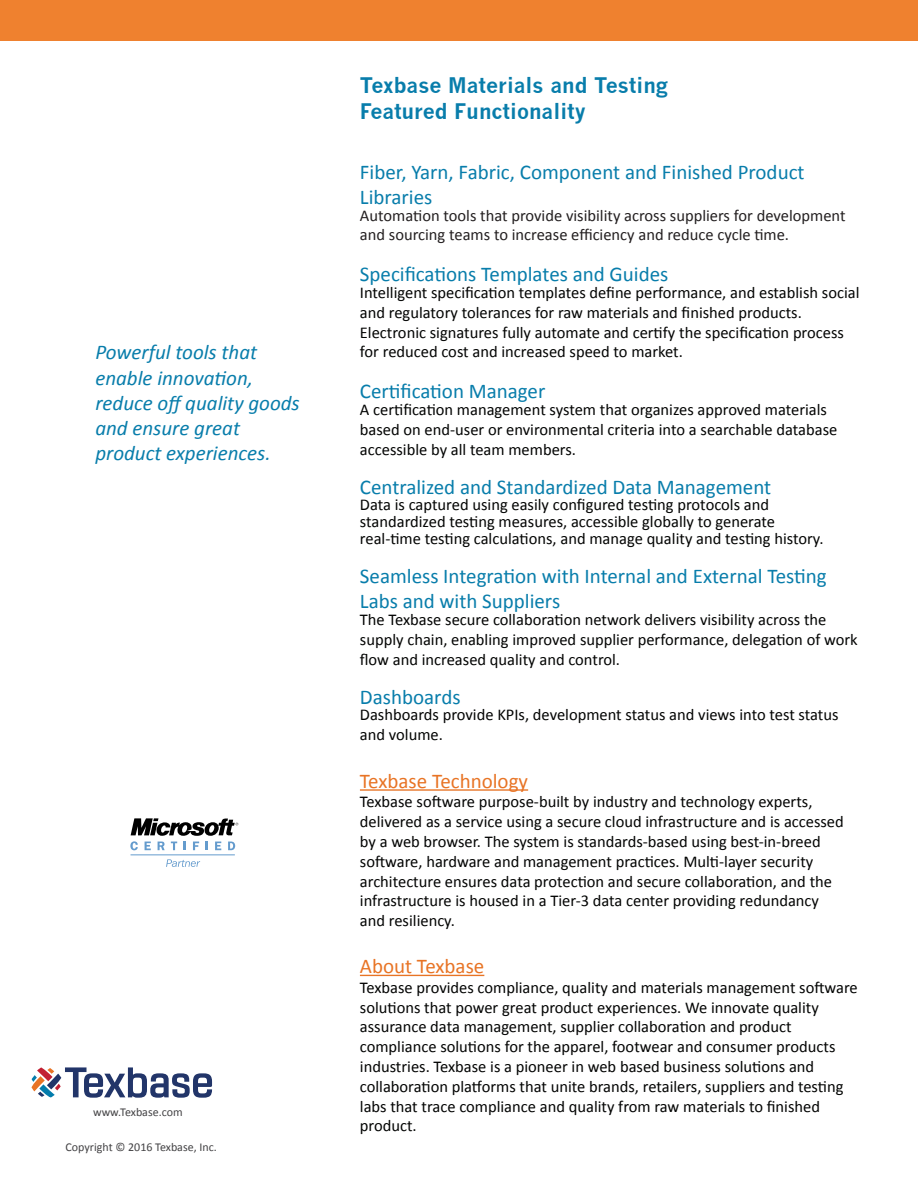
<style>
.page{position:relative;width:918px;height:1188px;background:#fff}
.page>*{position:absolute;margin:0;border:0;box-sizing:border-box;transform-origin:0 0}
.t1{font:21px/25.2px "Calibri";color:#087dab}
.t2{font:italic 21px/25.2px "Calibri";color:#087dab}
.t3{font:700 21px/25.2px "News Gothic";color:#087dab}
.t4{font:21px "Calibri";color:#e87425}
.t5{font:16.5px/19.8px "Calibri";color:#030403}
.t6{font:16.5px/19.8px "Calibri";color:#231f20}
.t7{font:12px "Calibri";color:#434244}
</style>
<div class="page">
<div style="left:0;top:0;width:918px;height:41px;background:#ef812f"></div>
<hr style="left:360px;top:789px;width:168px;height:2px;background:#e87425">
<hr style="left:360px;top:975px;width:124px;height:1px;background:#e87425">
<svg style="left:32px;top:1067px;width:180px;height:31px"></svg>
<hr style="left:131px;top:854px;width:104px;height:1px;background:#649bcd">
<svg style="left:166px;top:859px;width:34px;height:8px"></svg>
<svg style="left:130px;top:818px;width:108px;height:32px"></svg>
<p class="t2" style="left:95px;top:339px;width:206px">Powerful tools that enable innovation, reduce off quality goods and ensure great product experiences.</p>
<p class="t7" style="left:93px;top:1104px;width:91px">www.Texbase.com</p>
<p class="t7" style="left:66px;top:1139px;width:153px">Copyright © 2016 Texbase, Inc.</p>
<p class="t3" style="left:360px;top:73px;width:310px">Texbase Materials and Testing<br>Featured Functionality</p>
<p class="t1" style="left:360px;top:159px;width:446px">Fiber, Yarn, Fabric, Component and Finished Product<br>Libraries</p>
<p class="t6" style="left:360px;top:205px;width:487px">Automation tools that provide visibility across suppliers for development and sourcing teams to increase efficiency and reduce cycle time.</p>
<p class="t1" style="left:360px;top:262px;width:310px">Specifications Templates and Guides</p>
<p class="t5" style="left:360px;top:283px;width:501px">Intelligent specification templates define performance, and establish social and regulatory tolerances for raw materials and finished products.<br>Electronic signatures fully automate and certify the specification process for reduced cost and increased speed to market.</p>
<p class="t1" style="left:360px;top:379px;width:187px">Certification Manager</p>
<p class="t5" style="left:360px;top:400px;width:479px">A certification management system that organizes approved materials based on end-user or environmental criteria into a searchable database accessible by all team members.</p>
<p class="t1" style="left:360px;top:474px;width:413px">Centralized and Standardized Data Management</p>
<p class="t5" style="left:360px;top:497px;width:465px;line-height:16.8px">Data is captured using easily configured testing protocols and standardized testing measures, accessible globally to generate real-time testing calculations, and manage quality and testing history.</p>
<p class="t1" style="left:360px;top:564px;width:468px">Seamless Integration with Internal and External Testing<br>Labs and with Suppliers</p>
<p class="t5" style="left:360px;top:610px;width:499px">The Texbase secure collaboration network delivers visibility across the supply chain, enabling improved supplier performance, delegation of work flow and increased quality and control.</p>
<p class="t1" style="left:360px;top:684px;width:102px">Dashboards</p>
<p class="t5" style="left:360px;top:705px;width:480px">Dashboards provide KPIs, development status and views into test status and volume.</p>
<p class="t4" style="left:360px;top:767px;width:170px">Texbase Technology</p>
<p class="t5" style="left:360px;top:792px;width:485px">Texbase software purpose-built by industry and technology experts, delivered as a service using a secure cloud infrastructure and is accessed by a web browser. The system is standards-based using best-in-breed software, hardware and management practices. Multi-layer security architecture ensures data protection and secure collaboration, and the infrastructure is housed in a Tier-3 data center providing redundancy and resiliency.</p>
<p class="t4" style="left:360px;top:953px;width:126px">About Texbase</p>
<p class="t5" style="left:360px;top:978px;width:499px">Texbase provides compliance, quality and materials management software solutions that power great product experiences. We innovate quality assurance data management, supplier collaboration and product compliance solutions for the apparel, footwear and consumer products industries. Texbase is a pioneer in web based business solutions and collaboration platforms that unite brands, retailers, suppliers and testing labs that trace compliance and quality from raw materials to finished product.</p>
</div>
